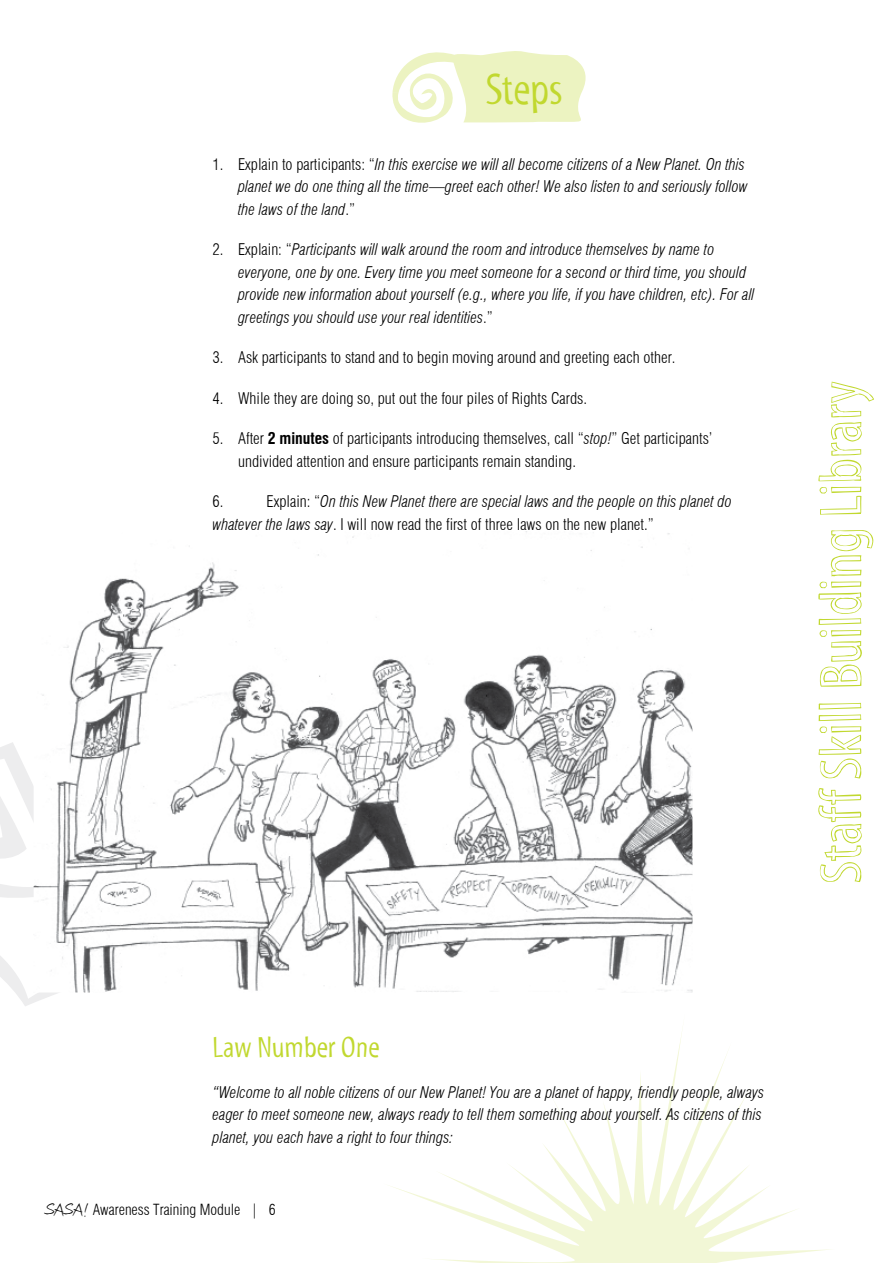
<style>
.page{position:relative;width:893px;height:1263px;background:#fff}
.page>*{position:absolute;margin:0;border:0;box-sizing:border-box;transform-origin:0 0}
.t1{font:60.15px "Myriad Std Sketch";color:#c1d82f}
.t2{font:45px "Myriad Tilt";color:#c1d82f}
.t3{font:30px "Myriad Tilt";color:#c1d82f}
.t4{font:italic 300 condensed 15.75px/22.5px "Swiss 721 BT";color:#000}
.t5{font:300 condensed 15.75px/22.5px "Swiss 721 BT";color:#000}
.t6{font:300 condensed 15px "Swiss 721 BT";color:#000}
.s1{font-style:normal}
.s2{font-weight:700}
.s3{font-style:italic}
.s4{font-family:"Attractmorewomen";font-weight:400;font-stretch:normal;font-size:21px}
</style>
<div class="page">
<svg style="left:0;top:742px;width:90px;height:264px"></svg>
<svg style="left:0;top:783px;width:27px;height:92px"></svg>
<svg style="left:391px;top:1033px;width:439px;height:230px"></svg>
<img style="left:34px;top:531px;width:658px;height:461px">
<svg style="left:392px;top:51px;width:194px;height:72px"></svg>
<h2 class="t2" style="left:485px;top:65px;width:79px">Steps</h2>
<p class="t4" style="left:238px;top:153px;width:511px;text-indent:-26px"><span class="s1">1. Explain to participants: “</span>In this exercise we will all become citizens of a New Planet. On this planet we do one thing all the time—greet each other! We also listen to and seriously follow the laws of the land<span class="s1">.”</span></p>
<p class="t4" style="left:238px;top:238px;width:518px;text-indent:-26px"><span class="s1">2. Explain: “</span>Participants will walk around the room and introduce themselves by name to everyone, one by one. Every time you meet someone for a second or third time, you should provide new information about yourself (e.g., where you life, if you have children, etc). For all greetings you should use your real identities<span class="s1">.”</span></p>
<p class="t5" style="left:213px;top:346px;width:464px">3. Ask participants to stand and to begin moving around and greeting each other.</p>
<p class="t5" style="left:213px;top:387px;width:376px">4. While they are doing so, put out the four piles of Rights Cards.</p>
<p class="t5" style="left:238px;top:427px;width:476px;text-indent:-26px">5. After <span class="s2">2 minutes</span> of participants introducing themselves, call “<span class="s3">stop!</span>” Get participants’ undivided attention and ensure participants remain standing.</p>
<p class="t5" style="left:213px;top:490px;width:13px">6.</p>
<p class="t4" style="left:213px;top:490px;width:521px;text-indent:54px"><span class="s1">Explain: “</span>On this New Planet there are special laws and the people on this planet do whatever the laws say<span class="s1">. I will now read the first of three laws on the new planet.”</span></p>
<h1 class="t1" style="left:807px;top:883px;width:506px;rotate:-90deg">Staff Skill Building Library</h1>
<h3 class="t3" style="left:213px;top:1031px;width:169px">Law Number One</h3>
<p class="t4" style="left:213px;top:1081px;width:553px">“Welcome to all noble citizens of our New Planet! You are a planet of happy, friendly people, always eager to meet someone new, always ready to tell them something about yourself. As citizens of this planet, you each have a right to four things:</p>
<p class="t6" style="left:45px;top:1201px;width:232px"><span class="s4">sasa !</span> Awareness Training Module | 6</p>
</div>
